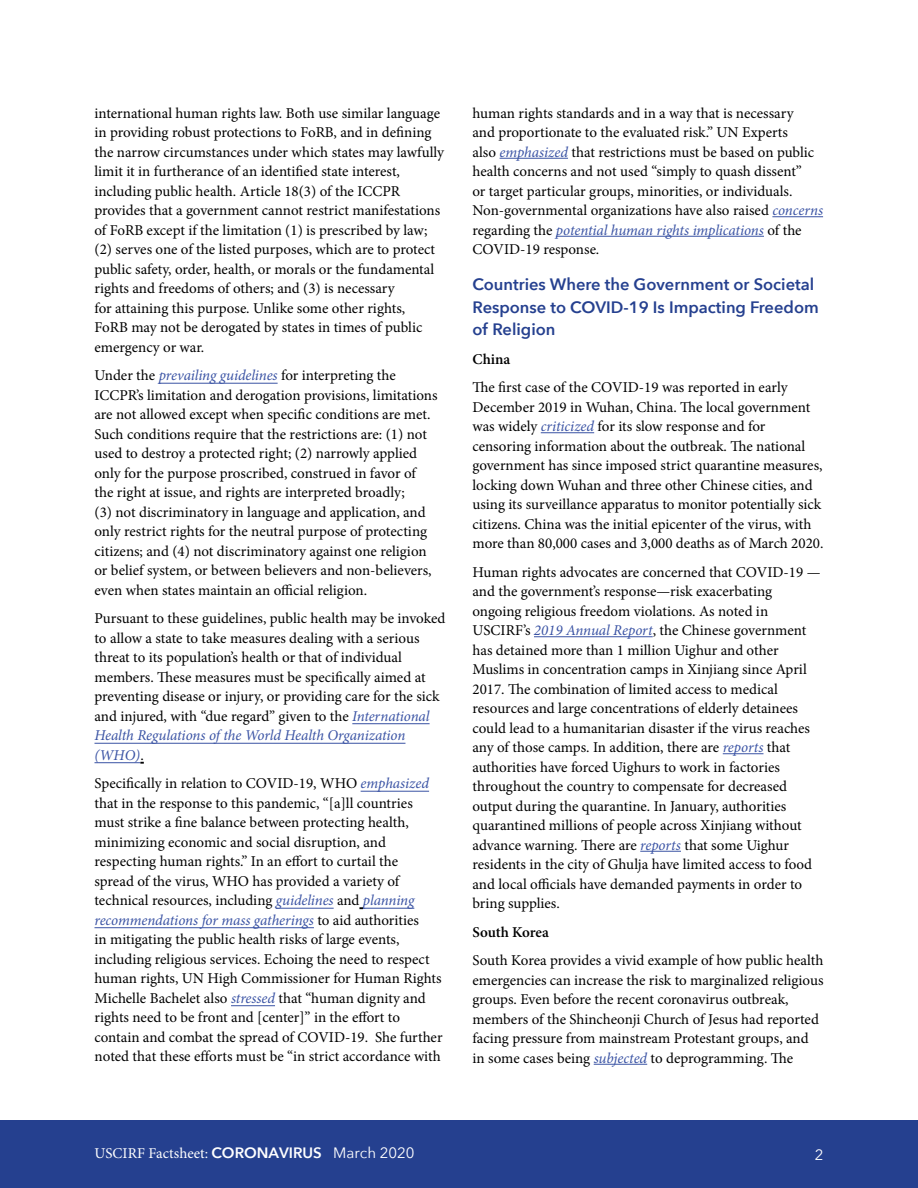
<style>
.page{position:relative;width:918px;height:1188px;background:#fff}
.page>*{position:absolute;margin:0;border:0;box-sizing:border-box;transform-origin:0 0}
.t1{font:600 16.5px/22.5px "Avenir Next";color:#25408f}
.t2{font:15px/19.5px "Minion Pro";color:#000}
.t3{font:15px "Minion Pro";color:#fff}
.t4{font:600 15px "Minion Pro";color:#000}
.t5{font:15px "Avenir Next";color:#fff}
.s1{font-style:italic;color:#3a53a4}
.s2{font-family:"Avenir Next";font-weight:600}
.s3{font-family:"Avenir Next"}
</style>
<div class="page">
<div style="left:0;top:1120px;width:918px;height:68px;background:#25408f"></div>
<hr style="left:231px;top:1005px;width:44px;height:1px;background:#3a53a4">
<hr style="left:94px;top:927px;width:220px;height:1px;background:#3a53a4">
<hr style="left:363px;top:908px;width:51px;height:1px;background:#3a53a4">
<hr style="left:276px;top:908px;width:58px;height:1px;background:#3a53a4">
<hr style="left:361px;top:791px;width:68px;height:1px;background:#3a53a4">
<hr style="left:94px;top:762px;width:46px;height:1px;background:#3a53a4">
<hr style="left:95px;top:743px;width:310px;height:1px;background:#3a53a4">
<hr style="left:352px;top:723px;width:78px;height:1px;background:#3a53a4">
<hr style="left:159px;top:383px;width:119px;height:1px;background:#3a53a4">
<hr style="left:500px;top:158px;width:68px;height:1px;background:#3a53a4">
<hr style="left:772px;top:216px;width:51px;height:1px;background:#3a53a4">
<hr style="left:556px;top:236px;width:208px;height:1px;background:#3a53a4">
<hr style="left:541px;top:432px;width:53px;height:1px;background:#3a53a4">
<hr style="left:534px;top:636px;width:119px;height:1px;background:#3a53a4">
<hr style="left:723px;top:753px;width:40px;height:1px;background:#3a53a4">
<hr style="left:640px;top:851px;width:41px;height:1px;background:#3a53a4">
<hr style="left:594px;top:1064px;width:53px;height:1px;background:#3a53a4">
<p class="t2" style="left:94px;top:103px;width:351px">international human rights law. Both use similar language in providing robust protections to FoRB, and in defining the narrow circumstances under which states may lawfully limit it in furtherance of an identified state interest, including public health. Article 18(3) of the ICCPR provides that a government cannot restrict manifestations of FoRB except if the limitation (1) is prescribed by law; (2) serves one of the listed purposes, which are to protect public safety, order, health, or morals or the fundamental rights and freedoms of others; and (3) is necessary<br>for attaining this purpose. Unlike some other rights,<br>FoRB may not be derogated by states in times of public emergency or war.</p>
<p class="t2" style="left:94px;top:366px;width:345px">Under the <span class="s1">prevailing guidelines</span> for interpreting the ICCPR’s limitation and derogation provisions, limitations are not allowed except when specific conditions are met.<br>Such conditions require that the restrictions are: (1) not used to destroy a protected right; (2) narrowly applied only for the purpose proscribed, construed in favor of the right at issue, and rights are interpreted broadly;<br>(3) not discriminatory in language and application, and only restrict rights for the neutral purpose of protecting citizens; and (4) not discriminatory against one religion or belief system, or between believers and non-believers, even when states maintain an official religion.</p>
<p class="t2" style="left:94px;top:609px;width:353px">Pursuant to these guidelines, public health may be invoked to allow a state to take measures dealing with a serious threat to its population’s health or that of individual members. These measures must be specifically aimed at preventing disease or injury, or providing care for the sick and injured, with “due regard” given to the <span class="s1">International Health Regulations of the World Health Organization (WHO)</span>.</p>
<p class="t2" style="left:94px;top:774px;width:350px">Specifically in relation to COVID-19, WHO <span class="s1">emphasized </span>that in the response to this pandemic, “[a]ll countries must strike a fine balance between protecting health, minimizing economic and social disruption, and respecting human rights.” In an effort to curtail the<br>spread of the virus, WHO has provided a variety of technical resources, including <span class="s1">guidelines</span> and <span class="s1">planning recommendations for mass gatherings</span> to aid authorities<br>in mitigating the public health risks of large events, including religious services. Echoing the need to respect human rights, UN High Commissioner for Human Rights Michelle Bachelet also <span class="s1">stressed</span> that “human dignity and rights need to be front and [center]” in the effort to contain and combat the spread of COVID-19. She further noted that these efforts must be “in strict accordance with</p>
<p class="t2" style="left:472px;top:103px;width:352px">human rights standards and in a way that is necessary<br>and proportionate to the evaluated risk.” UN Experts<br>also <span class="s1">emphasized</span> that restrictions must be based on public health concerns and not used “simply to quash dissent”<br>or target particular groups, minorities, or individuals.<br>Non-governmental organizations have also raised <span class="s1">concerns </span>regarding the <span class="s1">potential human rights implications</span> of the COVID-19 response.</p>
<p class="t1" style="left:472px;top:273px;width:348px">Countries Where the Government or Societal<br>Response to COVID-19 Is Impacting Freedom of Religion</p>
<p class="t4" style="left:472px;top:349px;width:39px">China</p>
<p class="t2" style="left:472px;top:378px;width:353px">The first case of the COVID-19 was reported in early December 2019 in Wuhan, China. The local government was widely <span class="s1">criticized</span> for its slow response and for censoring information about the outbreak. The national government has since imposed strict quarantine measures, locking down Wuhan and three other Chinese cities, and using its surveillance apparatus to monitor potentially sick citizens. China was the initial epicenter of the virus, with more than 80,000 cases and 3,000 deaths as of March 2020.</p>
<p class="t2" style="left:472px;top:562px;width:350px">Human rights advocates are concerned that COVID-19 — and the government’s response—risk exacerbating ongoing religious freedom violations. As noted in USCIRF’s <span class="s1">2019 Annual Report</span>, the Chinese government has detained more than 1 million Uighur and other Muslims in concentration camps in Xinjiang since April 2017. The combination of limited access to medical resources and large concentrations of elderly detainees could lead to a humanitarian disaster if the virus reaches any of those camps. In addition, there are <span class="s1">reports</span> that authorities have forced Uighurs to work in factories throughout the country to compensate for decreased output during the quarantine. In January, authorities quarantined millions of people across Xinjiang without advance warning. There are <span class="s1">reports</span> that some Uighur residents in the city of Ghulja have limited access to food and local officials have demanded payments in order to bring supplies.</p>
<p class="t4" style="left:472px;top:922px;width:78px">South Korea</p>
<p class="t2" style="left:472px;top:951px;width:353px">South Korea provides a vivid example of how public health emergencies can increase the risk to marginalized religious groups. Even before the recent coronavirus outbreak, members of the Shincheonji Church of Jesus had reported facing pressure from mainstream Protestant groups, and in some cases being <span class="s1">subjected</span> to deprogramming. The</p>
<p class="t3" style="left:94px;top:1143px;width:322px">USCIRF Factsheet: <span class="s2">CORONAVIRUS</span> <span class="s3">March 2020</span></p>
<p class="t5" style="left:815px;top:1142px;width:10px">2</p>
</div>
